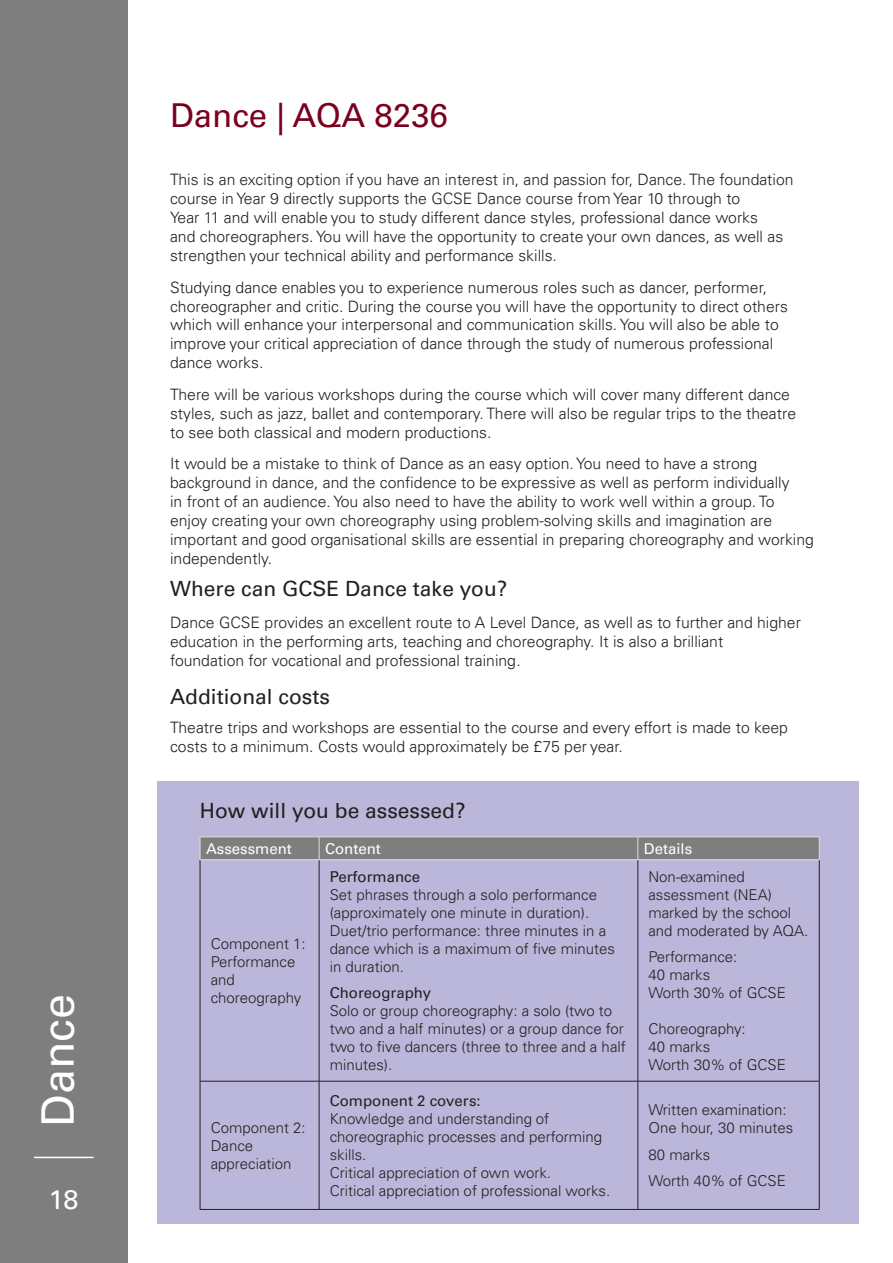
<style>
.page{position:relative;width:893px;height:1263px;background:#fff}
.page>*{position:absolute;margin:0;border:0;box-sizing:border-box;transform-origin:0 0}
.t1{font:45px "Univers LT Pro 55 Roman";color:#fff}
.t2{font:33px "Univers LT Pro 55 Roman";color:#79001e}
.t3{font:27px "Univers LT Pro 55 Roman";color:#fff}
.heading2{font:21px "Univers LT Pro 55 Roman";color:#231f20}
.heading2-2{font:300 15.75px/18.9px "Univers LT Pro 45";color:#231f20}
.t4{font:300 15px/18px "Univers LT Pro 45";color:#231f20}
.t5{font:15px "Univers LT Pro 55 Roman";color:#fff}
.t6{font:15px "Univers LT Pro 55 Roman";color:#231f20}
.s1{font-family:"Univers LT Pro 55 Roman";font-weight:400}
</style>
<div class="page">
<div style="left:0;top:0;width:128px;height:1263px;background:#7f7e7e"></div>
<hr style="left:34px;top:1157px;width:60px;height:1px;background:#fff">
<div style="left:157px;top:781px;width:702px;height:443px;background:#bbb7da"></div>
<hr style="left:200px;top:860px;width:1px;height:221px;background:#231f20">
<hr style="left:319px;top:860px;width:1px;height:221px;background:#231f20">
<hr style="left:638px;top:860px;width:1px;height:221px;background:#231f20">
<hr style="left:819px;top:860px;width:1px;height:221px;background:#231f20">
<hr style="left:200px;top:1081px;width:119px;height:1px;background:#231f20">
<hr style="left:200px;top:1081px;width:1px;height:128px;background:#231f20">
<hr style="left:319px;top:1081px;width:319px;height:1px;background:#231f20">
<hr style="left:319px;top:1081px;width:1px;height:128px;background:#231f20">
<hr style="left:638px;top:1081px;width:181px;height:1px;background:#231f20">
<hr style="left:638px;top:1081px;width:1px;height:128px;background:#231f20">
<hr style="left:819px;top:1081px;width:1px;height:128px;background:#231f20">
<hr style="left:200px;top:1209px;width:119px;height:1px;background:#231f20">
<hr style="left:319px;top:1209px;width:319px;height:1px;background:#231f20">
<hr style="left:638px;top:1209px;width:181px;height:1px;background:#231f20">
<svg style="left:200px;top:837px;width:620px;height:23px;background:#838282"></svg>
<hr style="left:638px;top:859px;width:181px;height:1px;background:#dddfde">
<p class="t1" style="left:27px;top:1127px;width:134px;rotate:-90deg">Dance</p>
<h3 class="t3" style="left:49px;top:1181px;width:31px">18</h3>
<p class="t2" style="left:170px;top:92px;width:279px">Dance | AQA 8236</p>
<p class="heading2-2" style="left:170px;top:170px;width:625px">This is an exciting option if you have an interest in, and passion for, Dance. The foundation course in Year 9 directly supports the GCSE Dance course from Year 10 through to<br>Year 11 and will enable you to study different dance styles, professional dance works<br>and choreographers. You will have the opportunity to create your own dances, as well as strengthen your technical ability and performance skills.</p>
<p class="heading2-2" style="left:170px;top:277px;width:619px">Studying dance enables you to experience numerous roles such as dancer, performer, choreographer and critic. During the course you will have the opportunity to direct others which will enhance your interpersonal and communication skills. You will also be able to improve your critical appreciation of dance through the study of numerous professional dance works.</p>
<p class="heading2-2" style="left:170px;top:384px;width:627px">There will be various workshops during the course which will cover many different dance styles, such as jazz, ballet and contemporary. There will also be regular trips to the theatre to see both classical and modern productions.</p>
<p class="heading2-2" style="left:170px;top:454px;width:645px">It would be a mistake to think of Dance as an easy option. You need to have a strong background in dance, and the confidence to be expressive as well as perform individually<br>in front of an audience. You also need to have the ability to work well within a group. To enjoy creating your own choreography using problem-solving skills and imagination are important and good organisational skills are essential in preparing choreography and working independently.</p>
<p class="heading2" style="left:170px;top:574px;width:339px">Where can GCSE Dance take you?</p>
<p class="heading2-2" style="left:170px;top:613px;width:632px">Dance GCSE provides an excellent route to A Level Dance, as well as to further and higher education in the performing arts, teaching and choreography. It is also a brilliant foundation for vocational and professional training.</p>
<p class="heading2" style="left:170px;top:682px;width:161px">Additional costs</p>
<p class="heading2-2" style="left:170px;top:717px;width:619px">Theatre trips and workshops are essential to the course and every effort is made to keep costs to a minimum. Costs would approximately be £75 per year.</p>
<p class="heading2" style="left:200px;top:796px;width:267px">How will you be assessed?</p>
<p class="t5" style="left:206px;top:838px;width:87px">Assessment</p>
<p class="t5" style="left:325px;top:838px;width:57px">Content</p>
<p class="t5" style="left:644px;top:838px;width:50px">Details</p>
<p class="t4" style="left:211px;top:934px;width:97px">Component 1:<br>Performance and choreography</p>
<p class="t4" style="left:211px;top:1118px;width:97px">Component 2:<br>Dance appreciation</p>
<p class="t6" style="left:330px;top:866px;width:92px">Performance</p>
<p class="t4" style="left:330px;top:885px;width:269px">Set phrases through a solo performance (approximately one minute in duration).</p>
<p class="t4" style="left:330px;top:921px;width:287px">Duet/trio performance: three minutes in a dance which is a maximum of five minutes in duration.</p>
<p class="t6" style="left:330px;top:982px;width:103px">Choreography</p>
<p class="t4" style="left:330px;top:1001px;width:298px">Solo or group choreography: a solo (two to two and a half minutes) or a group dance for two to five dancers (three to three and a half minutes).</p>
<p class="t4" style="left:648px;top:867px;width:161px">Non-examined assessment (NEA) marked by the school and moderated by AQA.</p>
<p class="t4" style="left:648px;top:947px;width:90px">Performance:</p>
<p class="t4" style="left:648px;top:965px;width:139px">40 marks<br>Worth 30% of GCSE</p>
<p class="t4" style="left:648px;top:1019px;width:99px">Choreography:</p>
<p class="t4" style="left:648px;top:1037px;width:139px">40 marks<br>Worth 30% of GCSE</p>
<p class="t4" style="left:330px;top:1091px;width:282px"><span class="s1">Component 2 covers:<br></span>Knowledge and understanding of choreographic processes and performing skills.<br>Critical appreciation of own work.<br>Critical appreciation of professional works.</p>
<p class="t4" style="left:648px;top:1100px;width:146px">Written examination:<br>One hour, 30 minutes</p>
<p class="t4" style="left:648px;top:1145px;width:63px">80 marks</p>
<p class="t4" style="left:648px;top:1171px;width:139px">Worth 40% of GCSE</p>
</div>
